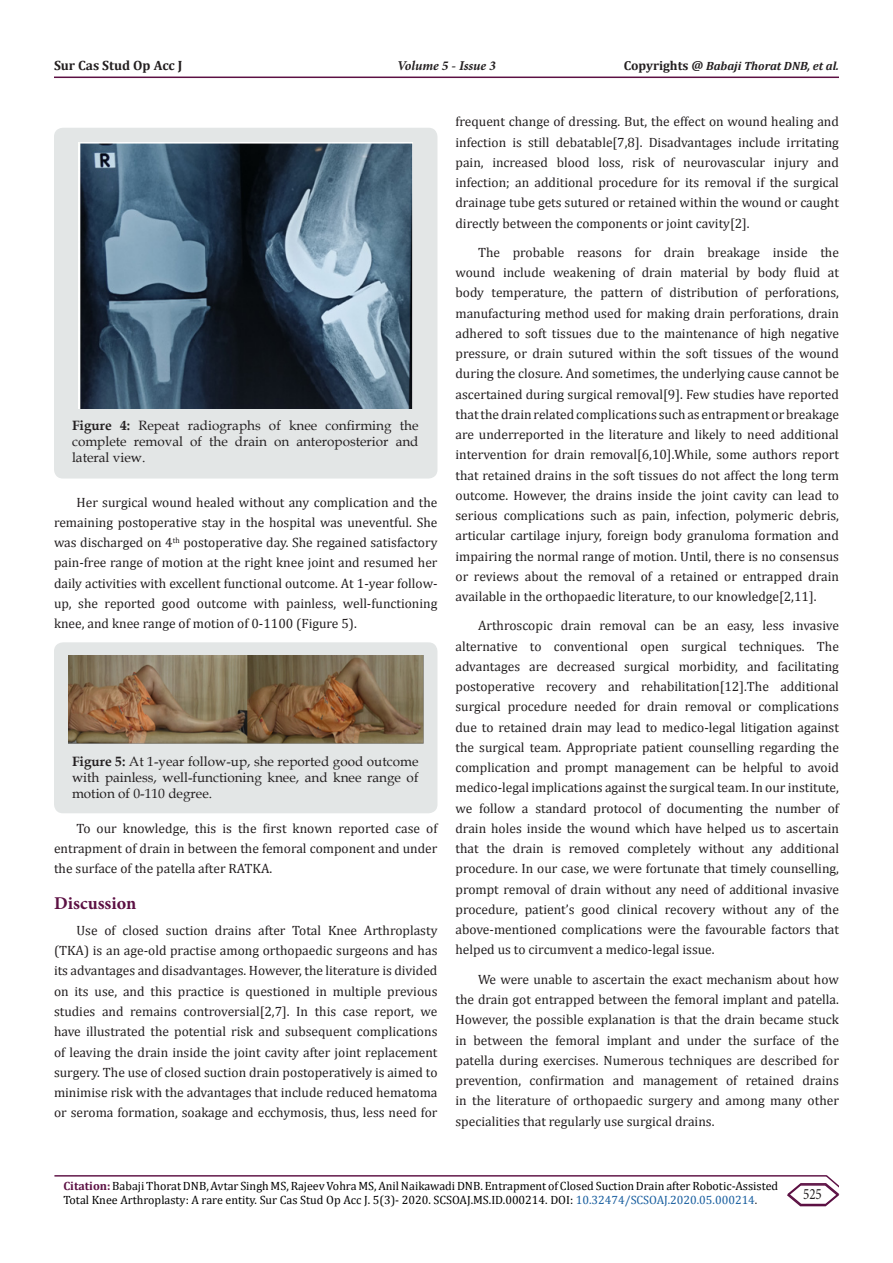
<style>
.page{position:relative;width:893px;height:1263px;background:#fff}
.page>*{position:absolute;margin:0;border:0;box-sizing:border-box;transform-origin:0 0}
.t1{font:700 18px "Minion Pro";color:#5c1043}
.t2{font:15.75px "Minion Pro";color:#231f20;scale:.83 1}
.t3{font:13.5px/20.2px "Cambria";color:#231f20;text-align:justify}
.t4{font:13.5px/16.2px "Book Antiqua";color:#231f20;text-align:justify}
.t5{font:700 13.5px "Cambria";color:#231f20}
.t6{font:italic 700 13.5px "Minion Pro";letter-spacing:-.005em;color:#231f20}
.t7{font:12px/14.4px "Cambria";color:#000}
.t8{font:italic 700 12px "Cambria";color:#231f20}
.s1{font-style:normal;font-size:13.05px}
.s2{font-weight:700}
.s3{font-weight:700;color:#5c1043}
.s4{color:#175d9e}
.s5{color:#231f20}
</style>
<div class="page">
<hr style="left:54px;top:1175px;width:773px;height:1px;background:#5c1043">
<hr style="left:54px;top:77px;width:785px;height:1px;background:#5c1043">
<svg style="left:786px;top:1175px;width:54px;height:32px"></svg>
<div style="left:54px;top:128px;width:383px;height:350px;background:#e3e6e6;border-radius:9px"></div>
<img style="left:79px;top:143px;width:334px;height:265px">
<div style="left:54px;top:642px;width:383px;height:171px;background:#e3e6e6;border-radius:9px"></div>
<img style="left:68px;top:656px;width:355px;height:87px">
<p class="t5" style="left:54px;top:56px;width:130px">Sur Cas Stud Op Acc J</p>
<p class="t6" style="left:397px;top:56px;width:100px">Volume 5 - Issue 3</p>
<p class="t8" style="left:624px;top:57px;width:217px"><span class="s1">Copyrights @</span> Babaji Thorat DNB, et al.</p>
<p class="t4" style="left:72px;top:417px;width:348px"><span class="s2">Figure 4:</span> Repeat radiographs of knee confirming the complete removal of the drain on anteroposterior and lateral view.</p>
<p class="t3" style="left:54px;top:492px;width:385px;text-indent:22px">Her surgical wound healed without any complication and the remaining postoperative stay in the hospital was uneventful. She was discharged on 4<sup>th</sup> postoperative day. She regained satisfactory pain-free range of motion at the right knee joint and resumed her daily activities with excellent functional outcome. At 1-year follow&shy;up, she reported good outcome with painless, well-functioning knee, and knee range of motion of 0-1100 (Figure 5).</p>
<p class="t4" style="left:72px;top:752px;width:348px"><span class="s2">Figure 5:</span> At 1-year follow-up, she reported good outcome with painless, well-functioning knee, and knee range of motion of 0-110 degree.</p>
<p class="t3" style="left:54px;top:818px;width:385px;text-indent:22px">To our knowledge, this is the first known reported case of entrapment of drain in between the femoral component and under the surface of the patella after RATKA.</p>
<p class="t1" style="left:54px;top:890px;width:84px">Discussion</p>
<p class="t3" style="left:54px;top:920px;width:385px;text-indent:22px">Use of closed suction drains after Total Knee Arthroplasty (TKA) is an age-old practise among orthopaedic surgeons and has its advantages and disadvantages. However, the literature is divided on its use, and this practice is questioned in multiple previous studies and remains controversial[2,7]. In this case report, we have illustrated the potential risk and subsequent complications of leaving the drain inside the joint cavity after joint replacement surgery. The use of closed suction drain postoperatively is aimed to minimise risk with the advantages that include reduced hematoma or seroma formation, soakage and ecchymosis, thus, less need for</p>
<p class="t3" style="left:455px;top:112px;width:385px">frequent change of dressing. But, the effect on wound healing and infection is still debatable[7,8]. Disadvantages include irritating pain, increased blood loss, risk of neurovascular injury and infection; an additional procedure for its removal if the surgical drainage tube gets sutured or retained within the wound or caught directly between the components or joint cavity[2].</p>
<p class="t3" style="left:455px;top:242px;width:385px;text-indent:22px">The probable reasons for drain breakage inside the wound include weakening of drain material by body fluid at body temperature, the pattern of distribution of perforations, manufacturing method used for making drain perforations, drain adhered to soft tissues due to the maintenance of high negative pressure, or drain sutured within the soft tissues of the wound during the closure. And sometimes, the underlying cause cannot be ascertained during surgical removal[9]. Few studies have reported that the drain related complications such as entrapment or breakage are underreported in the literature and likely to need additional intervention for drain removal[6,10].While, some authors report that retained drains in the soft tissues do not affect the long term outcome. However, the drains inside the joint cavity can lead to serious complications such as pain, infection, polymeric debris, articular cartilage injury, foreign body granuloma formation and impairing the normal range of motion. Until, there is no consensus or reviews about the removal of a retained or entrapped drain available in the orthopaedic literature, to our knowledge[2,11].</p>
<p class="t3" style="left:455px;top:616px;width:385px;text-indent:22px">Arthroscopic drain removal can be an easy, less invasive alternative to conventional open surgical techniques. The advantages are decreased surgical morbidity, and facilitating postoperative recovery and rehabilitation[12].The additional surgical procedure needed for drain removal or complications due to retained drain may lead to medico-legal litigation against the surgical team. Appropriate patient counselling regarding the complication and prompt management can be helpful to avoid medico-legal implications against the surgical team. In our institute, we follow a standard protocol of documenting the number of drain holes inside the wound which have helped us to ascertain that the drain is removed completely without any additional procedure. In our case, we were fortunate that timely counselling, prompt removal of drain without any need of additional invasive procedure, patient’s good clinical recovery without any of the above-mentioned complications were the favourable factors that helped us to circumvent a medico-legal issue.</p>
<p class="t3" style="left:455px;top:969px;width:385px;text-indent:22px">We were unable to ascertain the exact mechanism about how the drain got entrapped between the femoral implant and patella.<br>However, the possible explanation is that the drain became stuck in between the femoral implant and under the surface of the patella during exercises. Numerous techniques are described for prevention, confirmation and management of retained drains in the literature of orthopaedic surgery and among many other specialities that regularly use surgical drains.</p>
<p class="t7" style="left:63px;top:1178px;width:716px"><span class="s3">Citation:</span> Babaji Thorat DNB, Avtar Singh MS, Rajeev Vohra MS, Anil Naikawadi DNB. Entrapment of Closed Suction Drain after Robotic-Assisted<br>Total Knee Arthroplasty: A rare entity. Sur Cas Stud Op Acc J. 5(3)- 2020. SCSOAJ.MS.ID.000214. DOI: <span class="s4">10.32474/SCSOAJ.2020.05.000214</span><span class="s5">.</span></p>
<p class="t2" style="left:803px;top:1183px;width:24px">525</p>
</div>
